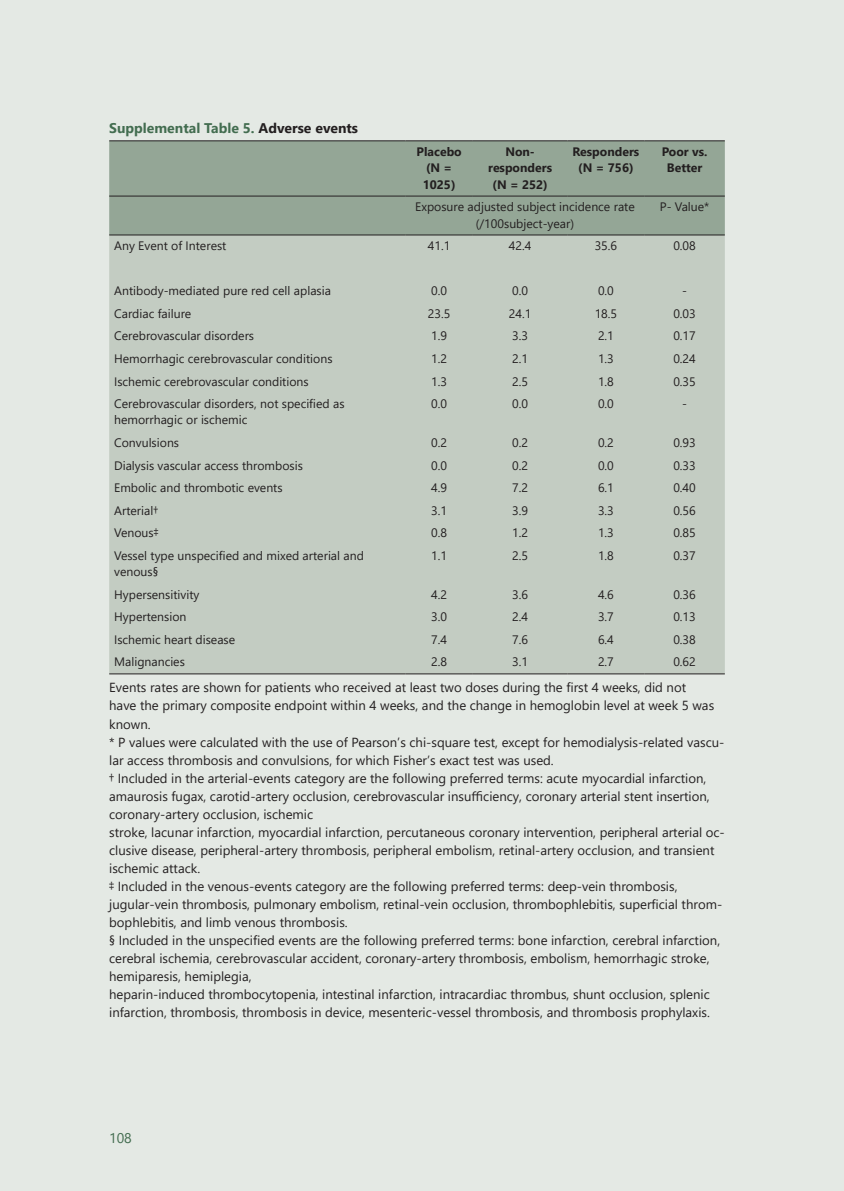
<style>
.page{position:relative;width:844px;height:1191px;background:#fff}
.page>*{position:absolute;margin:0;border:0;box-sizing:border-box;transform-origin:0 0}
.t1{font:700 14px "Segoe UI";color:#436d50}
.t2{font:14px "Segoe UI";color:#436d50}
.t3{font:13.12px/18px "Segoe UI";color:#231f20}
.t4{font:12.25px/16.3px "Segoe UI";color:#231f20}
.t5{font:700 12.25px/16.3px "Segoe UI";color:#231f20;text-align:center}
.s1{color:#231f20}
</style>
<div class="page">
<div style="left:0;top:0;width:843px;height:1191px;background:#e4e9e4"></div>
<hr style="left:843px;top:0;width:1px;height:1191px;background:#e4e9e4">
<div style="left:109px;top:141px;width:615px;height:93px;background:#94a696"></div>
<div style="left:109px;top:235px;width:615px;height:438px;background:#c3ccc2"></div>
<hr style="left:109px;top:140px;width:296px;height:1px;background:#231f20">
<hr style="left:405px;top:140px;width:67px;height:1px;background:#231f20">
<hr style="left:472px;top:140px;width:95px;height:1px;background:#231f20">
<hr style="left:567px;top:140px;width:77px;height:1px;background:#231f20">
<hr style="left:644px;top:140px;width:80px;height:1px;background:#231f20">
<hr style="left:109px;top:196px;width:296px;height:1px;background:#231f20">
<hr style="left:405px;top:196px;width:67px;height:1px;background:#231f20">
<hr style="left:472px;top:196px;width:95px;height:1px;background:#231f20">
<hr style="left:567px;top:196px;width:77px;height:1px;background:#231f20">
<hr style="left:644px;top:196px;width:80px;height:1px;background:#231f20">
<hr style="left:109px;top:673px;width:296px;height:1px;background:#231f20">
<hr style="left:405px;top:673px;width:67px;height:1px;background:#231f20">
<hr style="left:472px;top:673px;width:95px;height:1px;background:#231f20">
<hr style="left:567px;top:673px;width:77px;height:1px;background:#231f20">
<hr style="left:644px;top:673px;width:80px;height:1px;background:#231f20">
<hr style="left:109px;top:234px;width:296px;height:1px;background:#231f20">
<hr style="left:405px;top:234px;width:67px;height:1px;background:#231f20">
<hr style="left:472px;top:234px;width:95px;height:1px;background:#231f20">
<hr style="left:567px;top:234px;width:77px;height:1px;background:#231f20">
<hr style="left:644px;top:234px;width:80px;height:1px;background:#231f20">
<p class="t1" style="left:109px;top:118px;width:250px">supplemental table 5. <span class="s1">Adverse events</span></p>
<p class="t5" style="left:416px;top:143px;width:47px">Placebo (N =<br>1025)</p>
<p class="t5" style="left:488px;top:143px;width:65px">Non&shy;responders (N = 252)</p>
<p class="t5" style="left:572px;top:143px;width:68px">responders (N = 756)</p>
<p class="t5" style="left:661px;top:143px;width:47px">Poor vs.<br>Better</p>
<p class="t4" style="left:415px;top:198px;width:221px;text-align:center">Exposure adjusted subject incidence rate (/100subject-year)</p>
<p class="t4" style="left:659px;top:198px;width:51px">P- Value*</p>
<p class="t4" style="left:114px;top:237px;width:114px">Any Event of Interest</p>
<p class="t4" style="left:428px;top:237px;width:24px">41.1</p>
<p class="t4" style="left:508px;top:237px;width:24px">42.4</p>
<p class="t4" style="left:594px;top:237px;width:24px">35.6</p>
<p class="t4" style="left:673px;top:237px;width:24px">0.08</p>
<p class="t4" style="left:114px;top:282px;width:218px">Antibody-mediated pure red cell aplasia</p>
<p class="t4" style="left:431px;top:282px;width:17px">0.0</p>
<p class="t4" style="left:512px;top:282px;width:17px">0.0</p>
<p class="t4" style="left:598px;top:282px;width:17px">0.0</p>
<p class="t4" style="left:682px;top:282px;width:6px">-</p>
<p class="t4" style="left:114px;top:304px;width:79px">Cardiac failure</p>
<p class="t4" style="left:428px;top:304px;width:24px">23.5</p>
<p class="t4" style="left:508px;top:304px;width:24px">24.1</p>
<p class="t4" style="left:594px;top:304px;width:24px">18.5</p>
<p class="t4" style="left:673px;top:304px;width:24px">0.03</p>
<p class="t4" style="left:114px;top:327px;width:141px">Cerebrovascular disorders</p>
<p class="t4" style="left:431px;top:327px;width:17px">1.9</p>
<p class="t4" style="left:512px;top:327px;width:17px">3.3</p>
<p class="t4" style="left:598px;top:327px;width:17px">2.1</p>
<p class="t4" style="left:673px;top:327px;width:24px">0.17</p>
<p class="t4" style="left:114px;top:350px;width:220px">Hemorrhagic cerebrovascular conditions</p>
<p class="t4" style="left:431px;top:350px;width:17px">1.2</p>
<p class="t4" style="left:512px;top:350px;width:17px">2.1</p>
<p class="t4" style="left:598px;top:350px;width:17px">1.3</p>
<p class="t4" style="left:673px;top:350px;width:24px">0.24</p>
<p class="t4" style="left:114px;top:372px;width:196px">Ischemic cerebrovascular conditions</p>
<p class="t4" style="left:431px;top:372px;width:17px">1.3</p>
<p class="t4" style="left:512px;top:372px;width:17px">2.5</p>
<p class="t4" style="left:598px;top:372px;width:17px">1.8</p>
<p class="t4" style="left:673px;top:372px;width:24px">0.35</p>
<p class="t4" style="left:114px;top:395px;width:232px">Cerebrovascular disorders, not specified as hemorrhagic or ischemic</p>
<p class="t4" style="left:431px;top:395px;width:17px">0.0</p>
<p class="t4" style="left:512px;top:395px;width:17px">0.0</p>
<p class="t4" style="left:598px;top:395px;width:17px">0.0</p>
<p class="t4" style="left:682px;top:395px;width:6px">-</p>
<p class="t4" style="left:114px;top:434px;width:66px">Convulsions</p>
<p class="t4" style="left:431px;top:434px;width:17px">0.2</p>
<p class="t4" style="left:512px;top:434px;width:17px">0.2</p>
<p class="t4" style="left:598px;top:434px;width:17px">0.2</p>
<p class="t4" style="left:673px;top:434px;width:24px">0.93</p>
<p class="t4" style="left:114px;top:456px;width:190px">Dialysis vascular access thrombosis</p>
<p class="t4" style="left:431px;top:456px;width:17px">0.0</p>
<p class="t4" style="left:512px;top:456px;width:17px">0.2</p>
<p class="t4" style="left:598px;top:456px;width:17px">0.0</p>
<p class="t4" style="left:673px;top:456px;width:24px">0.33</p>
<p class="t4" style="left:114px;top:479px;width:170px">Embolic and thrombotic events</p>
<p class="t4" style="left:431px;top:479px;width:17px">4.9</p>
<p class="t4" style="left:512px;top:479px;width:17px">7.2</p>
<p class="t4" style="left:598px;top:479px;width:17px">6.1</p>
<p class="t4" style="left:673px;top:479px;width:24px">0.40</p>
<p class="t4" style="left:114px;top:501px;width:45px">Arterial†</p>
<p class="t4" style="left:431px;top:501px;width:17px">3.1</p>
<p class="t4" style="left:512px;top:501px;width:17px">3.9</p>
<p class="t4" style="left:598px;top:501px;width:17px">3.3</p>
<p class="t4" style="left:673px;top:501px;width:24px">0.56</p>
<p class="t4" style="left:114px;top:524px;width:46px">Venous‡</p>
<p class="t4" style="left:431px;top:524px;width:17px">0.8</p>
<p class="t4" style="left:512px;top:524px;width:17px">1.2</p>
<p class="t4" style="left:598px;top:524px;width:17px">1.3</p>
<p class="t4" style="left:673px;top:524px;width:24px">0.85</p>
<p class="t4" style="left:114px;top:546px;width:251px">Vessel type unspecified and mixed arterial and venous§</p>
<p class="t4" style="left:431px;top:546px;width:17px">1.1</p>
<p class="t4" style="left:512px;top:546px;width:17px">2.5</p>
<p class="t4" style="left:598px;top:546px;width:17px">1.8</p>
<p class="t4" style="left:673px;top:546px;width:24px">0.37</p>
<p class="t4" style="left:114px;top:585px;width:87px">Hypersensitivity</p>
<p class="t4" style="left:431px;top:585px;width:17px">4.2</p>
<p class="t4" style="left:512px;top:585px;width:17px">3.6</p>
<p class="t4" style="left:598px;top:585px;width:17px">4.6</p>
<p class="t4" style="left:673px;top:585px;width:24px">0.36</p>
<p class="t4" style="left:114px;top:608px;width:74px">Hypertension</p>
<p class="t4" style="left:431px;top:608px;width:17px">3.0</p>
<p class="t4" style="left:512px;top:608px;width:17px">2.4</p>
<p class="t4" style="left:598px;top:608px;width:17px">3.7</p>
<p class="t4" style="left:673px;top:608px;width:24px">0.13</p>
<p class="t4" style="left:114px;top:630px;width:122px">Ischemic heart disease</p>
<p class="t4" style="left:431px;top:630px;width:17px">7.4</p>
<p class="t4" style="left:512px;top:630px;width:17px">7.6</p>
<p class="t4" style="left:598px;top:630px;width:17px">6.4</p>
<p class="t4" style="left:673px;top:630px;width:24px">0.38</p>
<p class="t4" style="left:114px;top:653px;width:72px">Malignancies</p>
<p class="t4" style="left:431px;top:653px;width:17px">2.8</p>
<p class="t4" style="left:512px;top:653px;width:17px">3.1</p>
<p class="t4" style="left:598px;top:653px;width:17px">2.7</p>
<p class="t4" style="left:673px;top:653px;width:24px">0.62</p>
<p class="t3" style="left:109px;top:678px;width:617px">Events rates are shown for patients who received at least two doses during the first 4 weeks, did not<br>have the primary composite endpoint within 4 weeks, and the change in hemoglobin level at week 5 was known.<br>* P values were calculated with the use of Pearson’s chi-square test, except for hemodialysis-related vascu&shy;lar access thrombosis and convulsions, for which Fisher’s exact test was used.<br>† Included in the arterial-events category are the following preferred terms: acute myocardial infarction, amaurosis fugax, carotid-artery occlusion, cerebrovascular insufficiency, coronary arterial stent insertion, coronary-artery occlusion, ischemic<br>stroke, lacunar infarction, myocardial infarction, percutaneous coronary intervention, peripheral arterial oc&shy;clusive disease, peripheral-artery thrombosis, peripheral embolism, retinal-artery occlusion, and transient ischemic attack.<br>‡ Included in the venous-events category are the following preferred terms: deep-vein thrombosis, jugular-vein thrombosis, pulmonary embolism, retinal-vein occlusion, thrombophlebitis, superficial throm&shy;bophlebitis, and limb venous thrombosis.<br>§ Included in the unspecified events are the following preferred terms: bone infarction, cerebral infarction, cerebral ischemia, cerebrovascular accident, coronary-artery thrombosis, embolism, hemorrhagic stroke, hemiparesis, hemiplegia,<br>heparin-induced thrombocytopenia, intestinal infarction, intracardiac thrombus, shunt occlusion, splenic infarction, thrombosis, thrombosis in device, mesenteric-vessel thrombosis, and thrombosis prophylaxis.</p>
<p class="t2" style="left:109px;top:1127px;width:24px">108</p>
</div>
